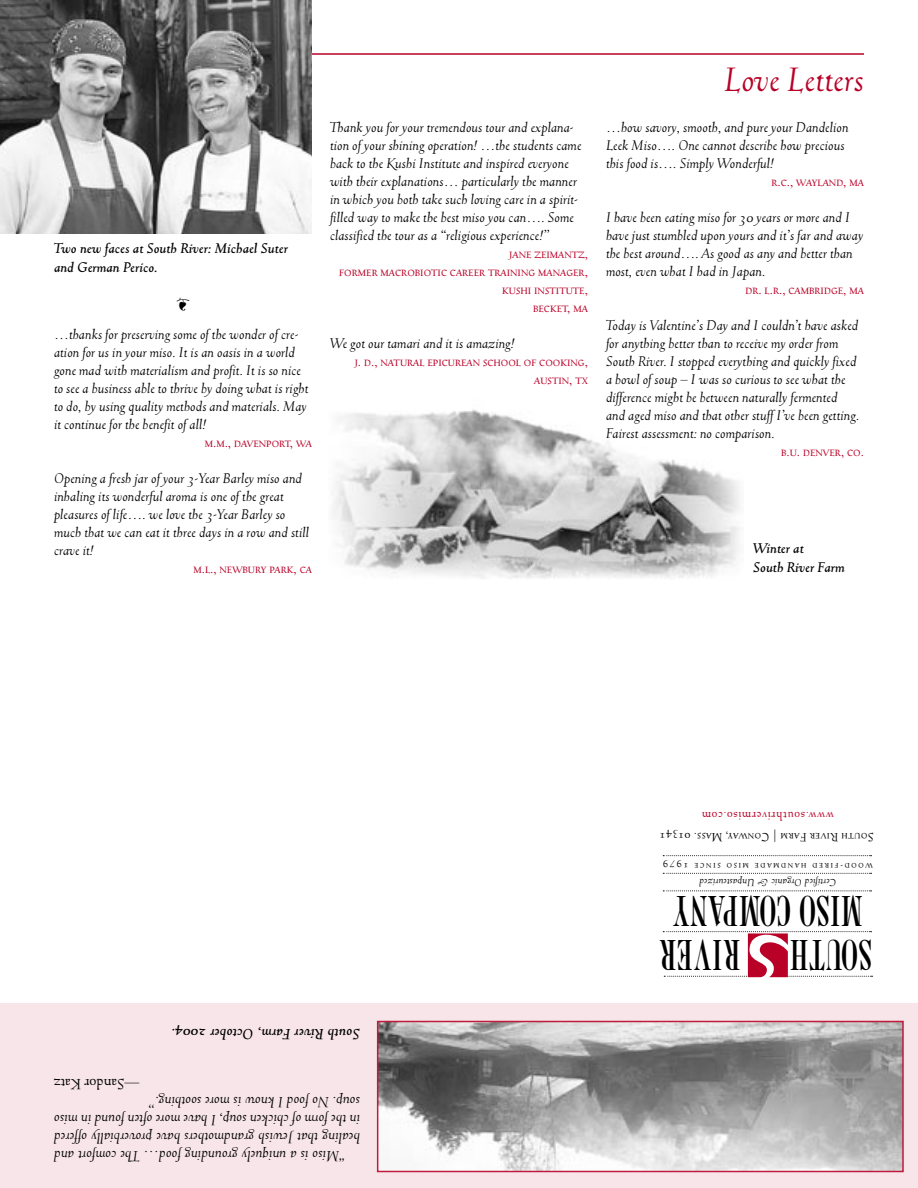
<style>
.page{position:relative;width:918px;height:1188px;background:#fff}
.page>*{position:absolute;margin:0;border:0;box-sizing:border-box;transform-origin:0 0}
.t1{font:38.25px "XC Caslon";color:#000}
.HEAD24ITAL_COLOR{font:italic 36px "Truesdell";color:#b90027}
.TEXT{font:italic 15.75px/18px "Truesdell";color:#000;text-align:justify}
.CTL{font:italic 700 15.75px "Truesdell";color:#000}
.TEXT-2{font:15.75px "Truesdell";color:#000}
.testim_quote{font:italic 15px/18px "Truesdell";color:#000}
.testim_name2{font:15px/18px "Truesdell Alternate";color:#b90027;text-align:right}
.t2{font:italic 700 15px/18.8px "Truesdell";letter-spacing:-.005em;color:#000}
.t3{font:12.75px "Truesdell Alternate";letter-spacing:.04em;color:#000}
.t4{font:12.75px "Truesdell";letter-spacing:.05em;color:#b90027}
.t5{font:italic 10.95px "Truesdell";letter-spacing:.01em;color:#000}
.t6{font:10.95px "Truesdell Alternate";letter-spacing:.15em;color:#000}
.t7{font:10.95px "Truesdell";color:#000}
.s1{font-family:"Truesdell"}
</style>
<div class="page">
<img style="left:333px;top:409px;width:406px;height:170px">
<svg style="left:664px;top:891px;width:208px;height:1px"></svg>
<svg style="left:664px;top:931px;width:209px;height:46px"></svg>
<svg style="left:664px;top:855px;width:208px;height:1px"></svg>
<svg style="left:664px;top:873px;width:208px;height:1px"></svg>
<hr style="left:54px;top:53px;width:810px;height:2px;background:#b90027">
<img style="left:0;top:0;width:312px;height:234px">
<div style="left:0;top:1003px;width:918px;height:185px;background:#f8e5e9"></div>
<img style="left:380px;top:1024px;width:521px;height:145px">
<div style="left:377px;top:1021px;width:527px;height:151px;border:2px solid #c01a3d"></div>
<p class="t2" style="left:54px;top:239px;width:236px">Two new faces at South River: Michael Suter and German Perico.</p>
<p class="TEXT-2" style="left:176px;top:295px;width:16px">Ω</p>
<p class="testim_quote" style="left:54px;top:325px;width:256px">…thanks for preserving some of the wonder of cre&shy;ation for us in your miso. It is an oasis in a world gone mad with materialism and profit. It is so nice to see a business able to thrive by doing what is right to do, by using quality methods and materials. May it continue for the benefit of all!</p>
<p class="testim_name2" style="left:205px;top:434px;width:109px">m.m., davenport, wa</p>
<p class="testim_quote" style="left:54px;top:469px;width:257px">Opening a fresh jar of your 3-Year Barley miso and inhaling its wonderful aroma is one of the great pleasures of life…. we love the 3-Year Barley so much that we can eat it three days in a row and still crave it!</p>
<p class="testim_name2" style="left:193px;top:560px;width:120px">m.l., newbury park, ca</p>
<p class="testim_quote" style="left:330px;top:119px;width:253px">Thank you for your tremendous tour and explana&shy;tion of your shining operation! …the students came back to the Kushi Institute and inspired everyone with their explanations… particularly the manner in which you both take such loving care in a spirit&shy;filled way to make the best miso you can…. Some classified the tour as a “religious experience!”</p>
<p class="testim_name2" style="left:339px;top:246px;width:250px">jane zeimantz,<br>former macrobiotic career training manager, kushi institute,<br>becket, ma</p>
<p class="testim_quote" style="left:330px;top:335px;width:186px">We got our tamari and it is amazing!</p>
<p class="testim_name2" style="left:355px;top:354px;width:235px">j. d., natural epicurean school of cooking, austin, tx</p>
<p class="HEAD24ITAL_COLOR" style="left:724px;top:59px;width:141px">Love Letters</p>
<p class="testim_quote" style="left:606px;top:119px;width:244px">…how savory, smooth, and pure your Dandelion<br>Leek Miso…. One cannot describe how precious this food is…. Simply Wonderful!</p>
<p class="testim_name2" style="left:771px;top:174px;width:94px">r.c., wayland, ma</p>
<p class="testim_quote" style="left:606px;top:209px;width:259px">I have been eating miso for 30 years or more and I have just stumbled upon yours and it’s far and away the best around…. As good as any and better than most, even what I had in Japan.</p>
<p class="testim_name2" style="left:745px;top:282px;width:120px">dr. l.r., cambridge, ma</p>
<p class="testim_quote" style="left:606px;top:317px;width:255px">Today is Valentine’s Day and I couldn’t have asked for anything better than to receive my order from South River. I stopped everything and quickly fixed a bowl of soup – I was so curious to see what the difference might be between naturally fermented and aged miso and that other stuff I’ve been getting.<br>Fairest assessment: no comparison.</p>
<p class="testim_name2" style="left:781px;top:444px;width:84px">b.u. denver, co.</p>
<p class="t2" style="left:753px;top:539px;width:93px">Winter at<br>South River Farm</p>
<p class="TEXT-2" style="left:140px;top:1092px;width:87px;rotate:-180deg">—Sandor Katz</p>
<p class="CTL" style="left:360px;top:1043px;width:190px;rotate:-180deg">South River Farm, October 2004.</p>
<p class="TEXT" style="left:360px;top:1165px;width:308px;text-indent:15px;rotate:-180deg">“Miso is a uniquely grounding food… The comfort and healing that Jewish grandmothers have proverbially offered in the form of chicken soup, I have more often found in miso soup. No food I know is more soothing.”</p>
<p class="t4" style="left:834px;top:823px;width:133px;rotate:-180deg">www.southrivermiso.com</p>
<p class="t3" style="left:873px;top:842px;width:215px;rotate:-180deg"><span class="s1">S</span>outh <span class="s1">R</span>iver a<span class="s1">F</span> rm | <span class="s1">C</span>onway, <span class="s1">M</span>ass. <span class="s1">10 341</span></p>
<p class="t7" style="left:689px;top:873px;width:27px;rotate:-180deg">1979</p>
<p class="t6" style="left:873px;top:871px;width:180px;rotate:-180deg">wood-fired handmade miso since</p>
<p class="t5" style="left:836px;top:889px;width:138px;rotate:-180deg">Certified Organic &amp; Unpasteurized</p>
<p class="t1" style="left:863px;top:934px;width:192px;rotate:-180deg">S IM O OC M P YNA</p>
<p class="t1" style="left:741px;top:978px;width:83px;rotate:-180deg">R VI ER</p>
<p class="t1" style="left:872px;top:978px;width:83px;rotate:-180deg">TUOS H</p>
</div>
